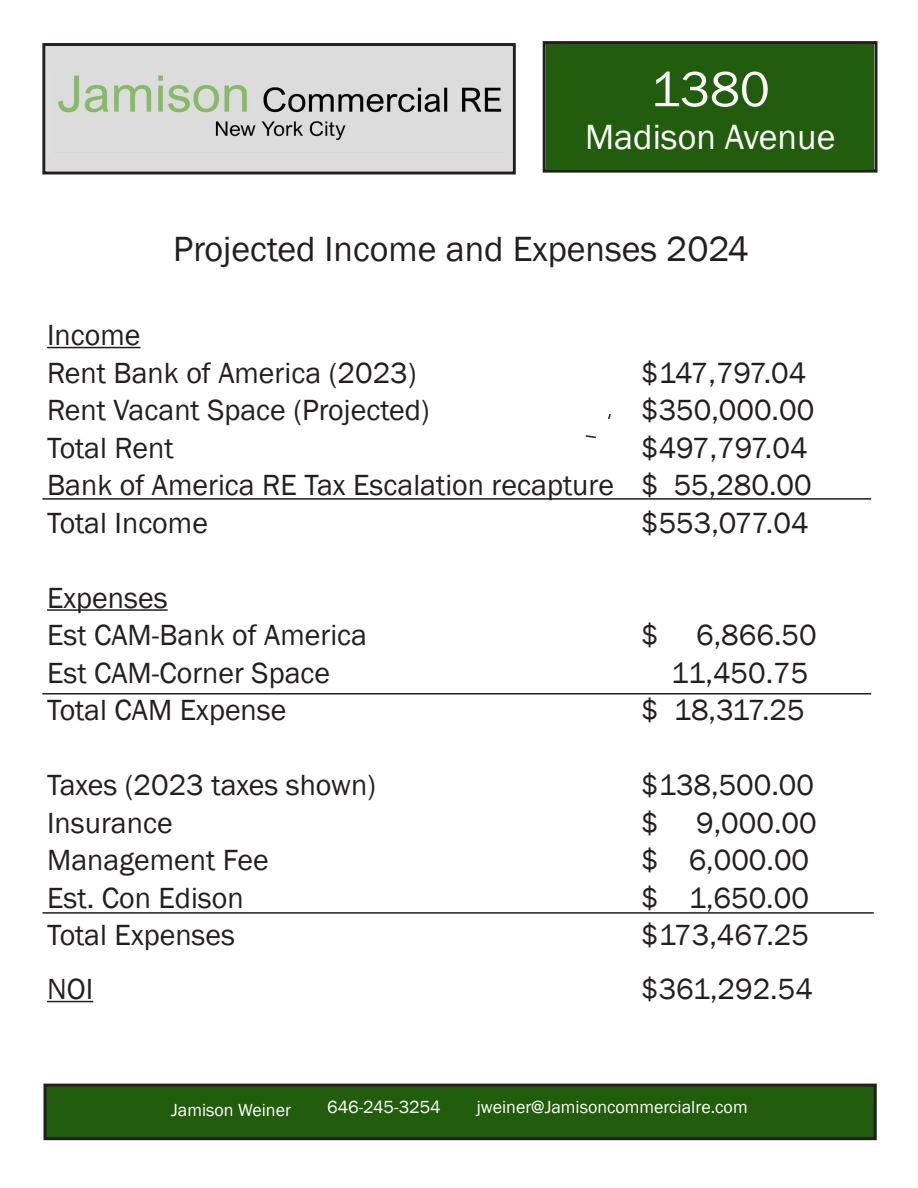
<style>
.page{position:relative;width:918px;height:1188px;background:#fff}
.page>*{position:absolute;margin:0;border:0;box-sizing:border-box;transform-origin:0 0}
.Paragraph_Style1{font:51px "Franklin Gothic";color:#fff}
.t1{font:36px "Franklin Gothic";color:#231f20}
.Paragraph_Style1-2{font:36px "Franklin Gothic";color:#fff}
.t2{font:30px "Franklin Gothic";color:#231f20}
.t3{font:18px "Franklin Gothic";color:#fff}
</style>
<div class="page">
<div style="left:42px;top:43px;width:474px;height:131px;border:3px solid #231f20"></div>
<div style="left:543px;top:41px;width:335px;height:132px;border:3px solid #231f20"></div>
<div style="left:546px;top:44px;width:328px;height:125px;background:#225c0d"></div>
<div style="left:46px;top:46px;width:466px;height:125px;background:#dcdcdc"></div>
<img style="left:58px;top:75px;width:444px;height:65px">
<div style="left:45px;top:1085px;width:830px;height:54px;background:#225c0d"></div>
<div style="left:44px;top:1084px;width:833px;height:56px;border:3px solid #231f20"></div>
<hr style="left:47px;top:347px;width:93px;height:1px;background:#231f20">
<hr style="left:47px;top:609px;width:121px;height:2px;background:#231f20">
<hr style="left:47px;top:1001px;width:46px;height:1px;background:#231f20">
<svg style="left:608px;top:413px;width:3px;height:7px"></svg>
<svg style="left:585px;top:435px;width:11px;height:4px"></svg>
<hr style="left:42px;top:498px;width:829px;height:2px;background:#231f20">
<hr style="left:42px;top:912px;width:832px;height:2px;background:#231f20">
<hr style="left:42px;top:693px;width:829px;height:1px;background:#231f20">
<p class="Paragraph_Style1" style="left:651px;top:58px;width:121px">1380</p>
<p class="Paragraph_Style1-2" style="left:585px;top:115px;width:252px">Madison Avenue</p>
<p class="t1" style="left:173px;top:227px;width:577px">Projected Income and Expenses 2024</p>
<p class="t2" style="left:47px;top:317px;width:95px">Income</p>
<p class="t2" style="left:47px;top:354px;width:371px">Rent Bank of America (2023)</p>
<p class="t2" style="left:641px;top:354px;width:167px">$147,797.04</p>
<p class="t2" style="left:47px;top:392px;width:384px">Rent Vacant Space (Projected)</p>
<p class="t2" style="left:641px;top:392px;width:175px">$350,000.00</p>
<p class="t2" style="left:47px;top:429px;width:128px">Total Rent</p>
<p class="t2" style="left:641px;top:429px;width:168px">$497,797.04</p>
<p class="t2" style="left:47px;top:467px;width:766px">Bank of America RE Tax Escalation recapture $ 55,280.00</p>
<p class="t2" style="left:47px;top:504px;width:162px">Total Income</p>
<p class="t2" style="left:641px;top:504px;width:169px">$553,077.04</p>
<p class="t2" style="left:47px;top:579px;width:122px">Expenses</p>
<p class="t2" style="left:47px;top:617px;width:321px">Est CAM-Bank of America</p>
<p class="t2" style="left:641px;top:617px;width:19px">$</p>
<p class="t2" style="left:696px;top:617px;width:122px">6,866.50</p>
<p class="t2" style="left:47px;top:654px;width:285px">Est CAM-Corner Space</p>
<p class="t2" style="left:671px;top:654px;width:139px">11,450.75</p>
<p class="t2" style="left:47px;top:692px;width:241px">Total CAM Expense</p>
<p class="t2" style="left:641px;top:692px;width:165px">$ 18,317.25</p>
<p class="t2" style="left:47px;top:767px;width:330px">Taxes (2023 taxes shown)</p>
<p class="t2" style="left:641px;top:767px;width:174px">$138,500.00</p>
<p class="t2" style="left:47px;top:804px;width:127px">Insurance</p>
<p class="t2" style="left:641px;top:804px;width:19px">$</p>
<p class="t2" style="left:696px;top:804px;width:122px">9,000.00</p>
<p class="t2" style="left:47px;top:842px;width:223px">Management Fee</p>
<p class="t2" style="left:641px;top:842px;width:170px">$ 6,000.00</p>
<p class="t2" style="left:47px;top:879px;width:198px">Est. Con Edison</p>
<p class="t2" style="left:641px;top:879px;width:169px">$ 1,650.00</p>
<p class="t2" style="left:47px;top:917px;width:190px">Total Expenses</p>
<p class="t2" style="left:641px;top:917px;width:169px">$173,467.25</p>
<p class="t2" style="left:47px;top:971px;width:48px">NOI</p>
<p class="t2" style="left:641px;top:971px;width:173px">$361,292.54</p>
<p class="t3" style="left:171px;top:1099px;width:121px">Jamison Weiner</p>
<p class="t3" style="left:327px;top:1096px;width:115px">646-245-3254</p>
<p class="t3" style="left:477px;top:1096px;width:272px">jweiner@Jamisoncommercialre.com</p>
</div>
